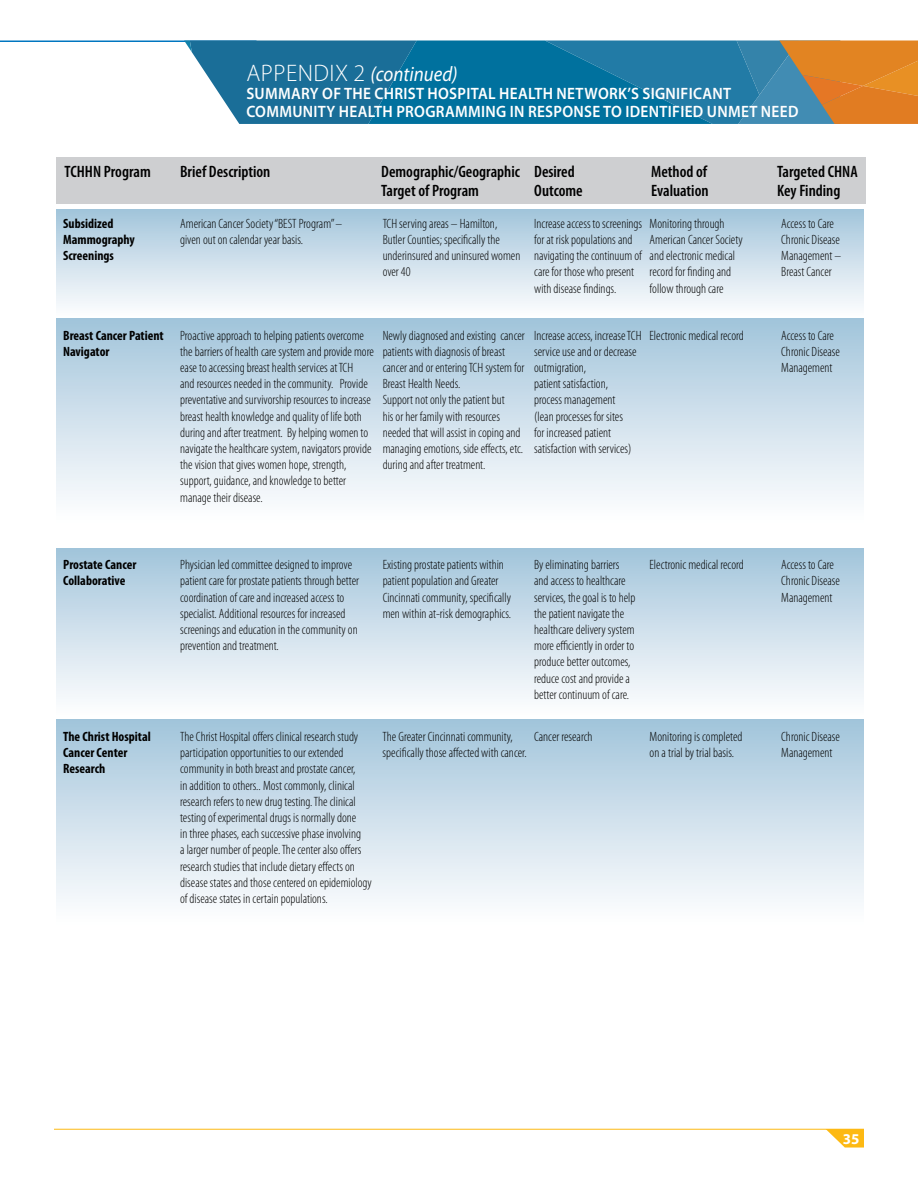
<style>
.page{position:relative;width:918px;height:1188px;background:#fff}
.page>*{position:absolute;margin:0;border:0;box-sizing:border-box;transform-origin:0 0}
.t1{font:italic 21px "Myriad Pro";color:#fff;scale:.9 1}
.t2{font:600 condensed 16.5px "Myriad Pro";color:#000}
.t3{font:600 16.5px/18.3px "Myriad Pro";letter-spacing:.02em;color:#fff;scale:.93 1}
.t4{font:700 15px "Myriad Pro";color:#fff}
.t5{font:300 condensed 13.5px/16.2px "Myriad Pro";color:#000}
.t6{font:700 condensed 13.5px/16.2px "Myriad Pro";color:#000}
.s1{font-weight:300;font-style:normal;font-size:24px}
</style>
<div class="page">
<hr style="left:0;top:40px;width:256px;height:2px;background:#0076c0">
<svg style="left:184px;top:40px;width:734px;height:84px;background:#3d7c91"></svg>
<div style="left:56px;top:209px;width:807px;height:110px;background:linear-gradient(to bottom,#a3c5db,#fff)"></div>
<div style="left:56px;top:319px;width:807px;height:206px;background:linear-gradient(to bottom,#a3c5db,#fff)"></div>
<div style="left:56px;top:548px;width:807px;height:171px;background:linear-gradient(to bottom,#a3c5db,#fff)"></div>
<div style="left:56px;top:157px;width:810px;height:47px;background:#cecfd1"></div>
<div style="left:56px;top:719px;width:807px;height:208px;background:linear-gradient(to bottom,#a3c5db,#fff)"></div>
<svg style="left:826px;top:1130px;width:38px;height:18px"></svg>
<hr style="left:54px;top:1129px;width:810px;height:1px;background:#fdb913">
<h1 class="t1" style="left:246px;top:62px;width:236px"><span class="s1">APPENDIX 2</span> (continued)</h1>
<p class="t3" style="left:246px;top:84px;width:595px">SUMMARY OF THE CHRIST HOSPITAL HEALTH NETWORK’S SIGNIFICANT<br>COMMUNITY HEALTH PROGRAMMING IN RESPONSE TO IDENTIFIED UNMET NEED</p>
<p class="t2" style="left:65px;top:162px;width:88px">TCHHN Program</p>
<p class="t2" style="left:180px;top:162px;width:92px">Brief Description</p>
<p class="t2" style="left:381px;top:162px;width:195px">Demographic/Geographic Desired</p>
<p class="t2" style="left:651px;top:162px;width:58px">Method of</p>
<p class="t2" style="left:777px;top:162px;width:82px">Targeted CHNA</p>
<p class="t2" style="left:381px;top:182px;width:99px">Target of Program</p>
<p class="t2" style="left:534px;top:182px;width:50px">Outcome</p>
<p class="t2" style="left:651px;top:182px;width:59px">Evaluation</p>
<p class="t2" style="left:777px;top:182px;width:65px">Key Finding</p>
<p class="t6" style="left:63px;top:215px;width:73px">Subsidized<br>Mammography<br>Screenings</p>
<p class="t5" style="left:650px;top:216px;width:95px">Monitoring through<br>American Cancer Society and electronic medical record for finding and follow through care</p>
<p class="t5" style="left:781px;top:216px;width:62px">Access to Care<br>Chronic Disease<br>Management –<br>Breast Cancer</p>
<p class="t5" style="left:383px;top:216px;width:139px">TCH serving areas – Hamilton,<br>Butler Counties; specifically the underinsured and uninsured women over 40</p>
<p class="t5" style="left:180px;top:216px;width:164px">American Cancer Society “BEST Program” – given out on calendar year basis.</p>
<p class="t5" style="left:534px;top:216px;width:110px">Increase access to screenings for at risk populations and navigating the continuum of care for those who present with disease findings.</p>
<p class="t6" style="left:63px;top:327px;width:102px">Breast Cancer Patient<br>Navigator</p>
<p class="t5" style="left:180px;top:327px;width:195px">Proactive approach to helping patients overcome the barriers of health care system and provide more ease to accessing breast health services at TCH<br>and resources needed in the community. Provide preventative and survivorship resources to increase breast health knowledge and quality of life both during and after treatment. By helping women to navigate the healthcare system, navigators provide the vision that gives women hope, strength, support, guidance, and knowledge to better manage their disease.</p>
<p class="t5" style="left:383px;top:327px;width:144px">Newly diagnosed and existing cancer patients with diagnosis of breast cancer and or entering TCH system for<br>Breast Health Needs.<br>Support not only the patient but<br>his or her family with resources needed that will assist in coping and managing emotions, side effects, etc. during and after treatment.</p>
<p class="t5" style="left:534px;top:327px;width:109px">Increase access, increase TCH service use and or decrease outmigration,<br>patient satisfaction,<br>process management<br>(lean processes for sites<br>for increased patient satisfaction with services)</p>
<p class="t5" style="left:650px;top:327px;width:96px">Electronic medical record</p>
<p class="t6" style="left:63px;top:557px;width:75px">Prostate Cancer<br>Collaborative</p>
<p class="t5" style="left:180px;top:557px;width:180px">Physician led committee designed to improve patient care for prostate patients through better coordination of care and increased access to specialist. Additional resources for increased screenings and education in the community on prevention and treatment.</p>
<p class="t5" style="left:383px;top:557px;width:130px">Existing prostate patients within patient population and Greater Cincinnati community, specifically men within at-risk demographics.</p>
<p class="t5" style="left:534px;top:557px;width:103px">By eliminating barriers and access to healthcare services, the goal is to help the patient navigate the healthcare delivery system more efficiently in order to produce better outcomes, reduce cost and provide a better continuum of care.</p>
<p class="t5" style="left:650px;top:557px;width:96px">Electronic medical record</p>
<p class="t5" style="left:781px;top:327px;width:60px">Access to Care<br>Chronic Disease<br>Management</p>
<p class="t5" style="left:781px;top:557px;width:60px">Access to Care<br>Chronic Disease<br>Management</p>
<p class="t5" style="left:180px;top:729px;width:193px">The Christ Hospital offers clinical research study participation opportunities to our extended community in both breast and prostate cancer,<br>in addition to others.. Most commonly, clinical research refers to new drug testing. The clinical testing of experimental drugs is normally done<br>in three phases, each successive phase involving<br>a larger number of people. The center also offers research studies that include dietary effects on disease states and those centered on epidemiology of disease states in certain populations.</p>
<p class="t5" style="left:781px;top:729px;width:60px">Chronic Disease<br>Management</p>
<p class="t6" style="left:63px;top:729px;width:89px">The Christ Hospital<br>Cancer Center<br>Research</p>
<p class="t5" style="left:650px;top:729px;width:94px">Monitoring is completed on a trial by trial basis.</p>
<p class="t5" style="left:383px;top:729px;width:132px">The Greater Cincinnati community,</p>
<p class="t5" style="left:534px;top:729px;width:60px">Cancer research</p>
<p class="t5" style="left:383px;top:745px;width:145px">specifically those affected with cancer.</p>
<p class="t4" style="left:843px;top:1130px;width:18px">35</p>
</div>
